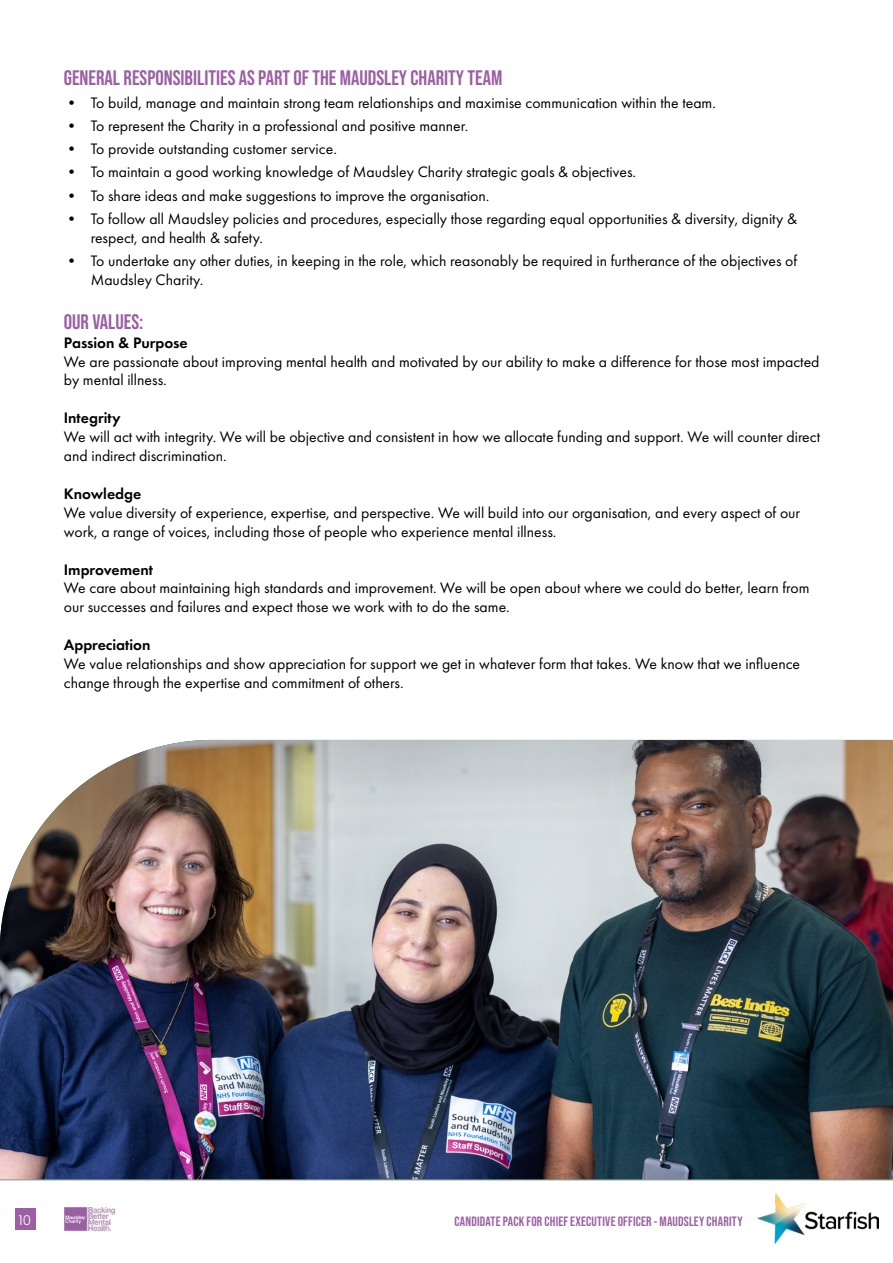
<style>
.page{position:relative;width:893px;height:1263px;background:#fff}
.page>*{position:absolute;margin:0;border:0;box-sizing:border-box;transform-origin:0 0}
.t1{font:700 21px "Bebas Neue Pro";color:#9a60a3}
.t2{font:15.75px/18.9px "Futura PT";color:#000}
.t3{font:600 15.75px "Futura PT";color:#000}
.t4{font:700 13.5px "Bebas Neue Pro";letter-spacing:.015em;color:#9a60a3}
.t5{font:300 13.5px "Poppins";color:#fff}
</style>
<div class="page">
<img style="left:758px;top:1194px;width:120px;height:50px">
<div style="left:15px;top:1208px;width:20px;height:22px;background:#9a60a3"></div>
<hr style="left:0;top:1179px;width:893px;height:2px;background:#000">
<img style="left:64px;top:1207px;width:51px;height:24px">
<img style="left:0;top:740px;width:893px;height:439px">
<h1 class="t1" style="left:64px;top:65px;width:440px">GENERAL RESPONSIBILITIES AS PART OF THE MAUDSLEY CHARITY TEAM</h1>
<p class="t2" style="left:64px;top:93px;width:654px">• To build, manage and maintain strong team relationships and maximise communication within the team.</p>
<p class="t2" style="left:64px;top:116px;width:406px">• To represent the Charity in a professional and positive manner.</p>
<p class="t2" style="left:64px;top:139px;width:275px">• To provide outstanding customer service.</p>
<p class="t2" style="left:64px;top:163px;width:574px">• To maintain a good working knowledge of Maudsley Charity strategic goals &amp; objectives.</p>
<p class="t2" style="left:64px;top:186px;width:427px">• To share ideas and make suggestions to improve the organisation.</p>
<p class="t2" style="left:91px;top:209px;width:708px;text-indent:-27px">• To follow all Maudsley policies and procedures, especially those regarding equal opportunities &amp; diversity, dignity &amp; respect, and health &amp; safety.</p>
<p class="t2" style="left:91px;top:251px;width:708px;text-indent:-27px">• To undertake any other duties, in keeping in the role, which reasonably be required in furtherance of the objectives of<br>Maudsley Charity.</p>
<h1 class="t1" style="left:64px;top:309px;width:81px">OUR VALUES:</h1>
<p class="t3" style="left:64px;top:333px;width:125px">Passion &amp; Purpose</p>
<p class="t2" style="left:64px;top:352px;width:757px">We are passionate about improving mental health and motivated by our ability to make a difference for those most impacted by mental illness.</p>
<p class="t3" style="left:64px;top:408px;width:58px">Integrity</p>
<p class="t2" style="left:64px;top:427px;width:758px">We will act with integrity. We will be objective and consistent in how we allocate funding and support. We will counter direct and indirect discrimination.</p>
<p class="t3" style="left:64px;top:484px;width:79px">Knowledge</p>
<p class="t2" style="left:64px;top:503px;width:738px">We value diversity of experience, expertise, and perspective. We will build into our organisation, and every aspect of our work, a range of voices, including those of people who experience mental illness.</p>
<p class="t3" style="left:64px;top:559px;width:91px">Improvement</p>
<p class="t2" style="left:64px;top:579px;width:747px">We care about maintaining high standards and improvement. We will be open about where we could do better, learn from our successes and failures and expect those we work with to do the same.</p>
<p class="t3" style="left:64px;top:635px;width:88px">Appreciation</p>
<p class="t2" style="left:64px;top:654px;width:738px">We value relationships and show appreciation for support we get in whatever form that takes. We know that we influence change through the expertise and commitment of others.</p>
<p class="t5" style="left:19px;top:1212px;width:14px">10</p>
<p class="t4" style="left:454px;top:1213px;width:290px">CANDIDATE PACK FOR CHIEF EXECUTIVE OFFICER - MAUDSLEY CHARITY</p>
</div>
